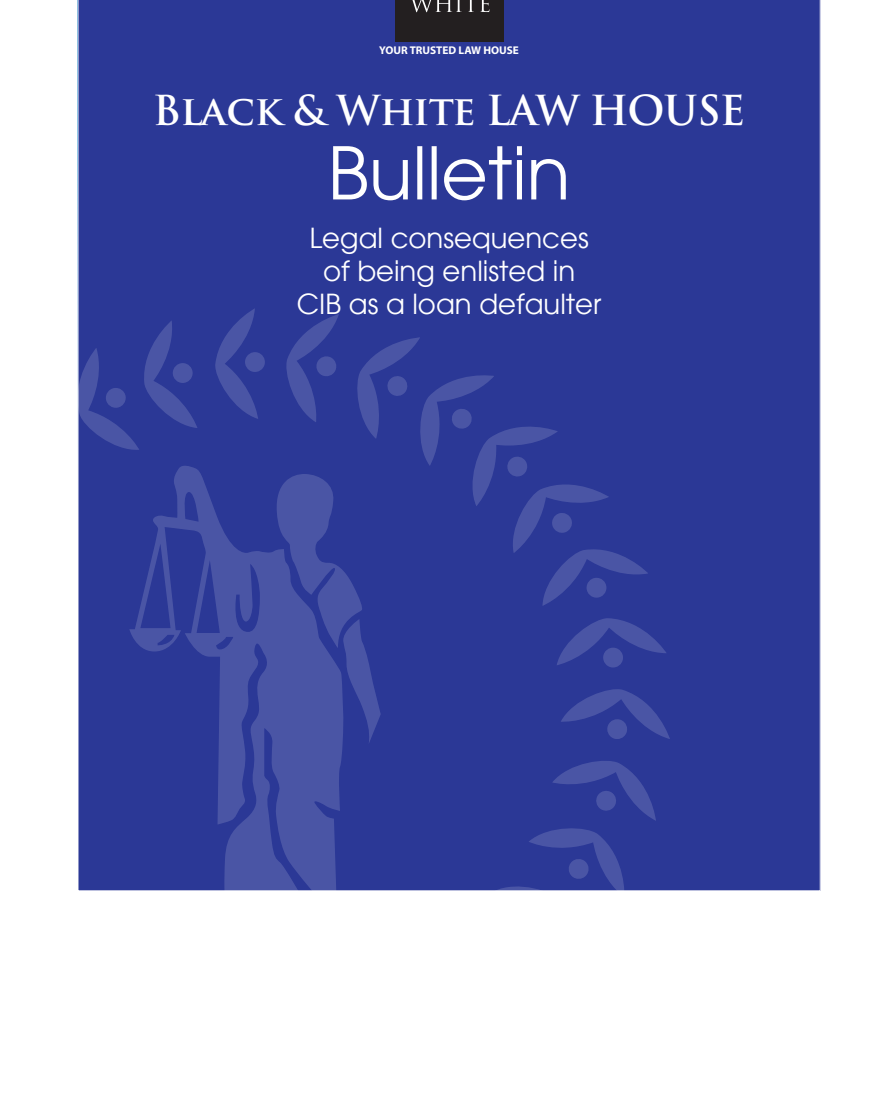
<style>
.page{position:relative;width:893px;height:1100px;background:#fff}
.page>*{position:absolute;margin:0;border:0;box-sizing:border-box;transform-origin:0 0}
.t1{font:72px "Avant Garde";color:#fff}
.t2{font:700 40.2px "Trajan Pro";letter-spacing:-.02em;color:#fff}
.t3{font:27.6px/33.2px "Avant Garde";color:#fff;text-align:center}
.t4{font:700 11.25px "Myriad Pro";color:#fff}
</style>
<div class="page">
<div style="left:78px;top:0;width:742px;height:890px;background:#2b3896"></div>
<div style="left:395px;top:0;width:109px;height:42px;background:#231f20"></div>
<svg style="left:412px;top:0;width:77px;height:12px"></svg>
<svg style="left:78px;top:320px;width:119px;height:131px;background:#34409a"></svg>
<svg style="left:214px;top:308px;width:52px;height:111px;background:#36429b"></svg>
<svg style="left:493px;top:757px;width:163px;height:133px;background:#313d98"></svg>
<svg style="left:129px;top:464px;width:215px;height:426px;background:#37439c"></svg>
<svg style="left:275px;top:314px;width:395px;height:430px;background:#313d99"></svg>
<p class="t4" style="left:379px;top:43px;width:141px">YOUR TRUSTED LAW HOUSE</p>
<h2 class="t2" style="left:153px;top:85px;width:594px">Black &amp; White LAW HOUSE</h2>
<h1 class="t1" style="left:328px;top:130px;width:244px">Bulletin</h1>
<p class="t3" style="left:297px;top:221px;width:306px">Legal consequences of being enlisted in<br>CIB as a loan defaulter</p>
</div>
